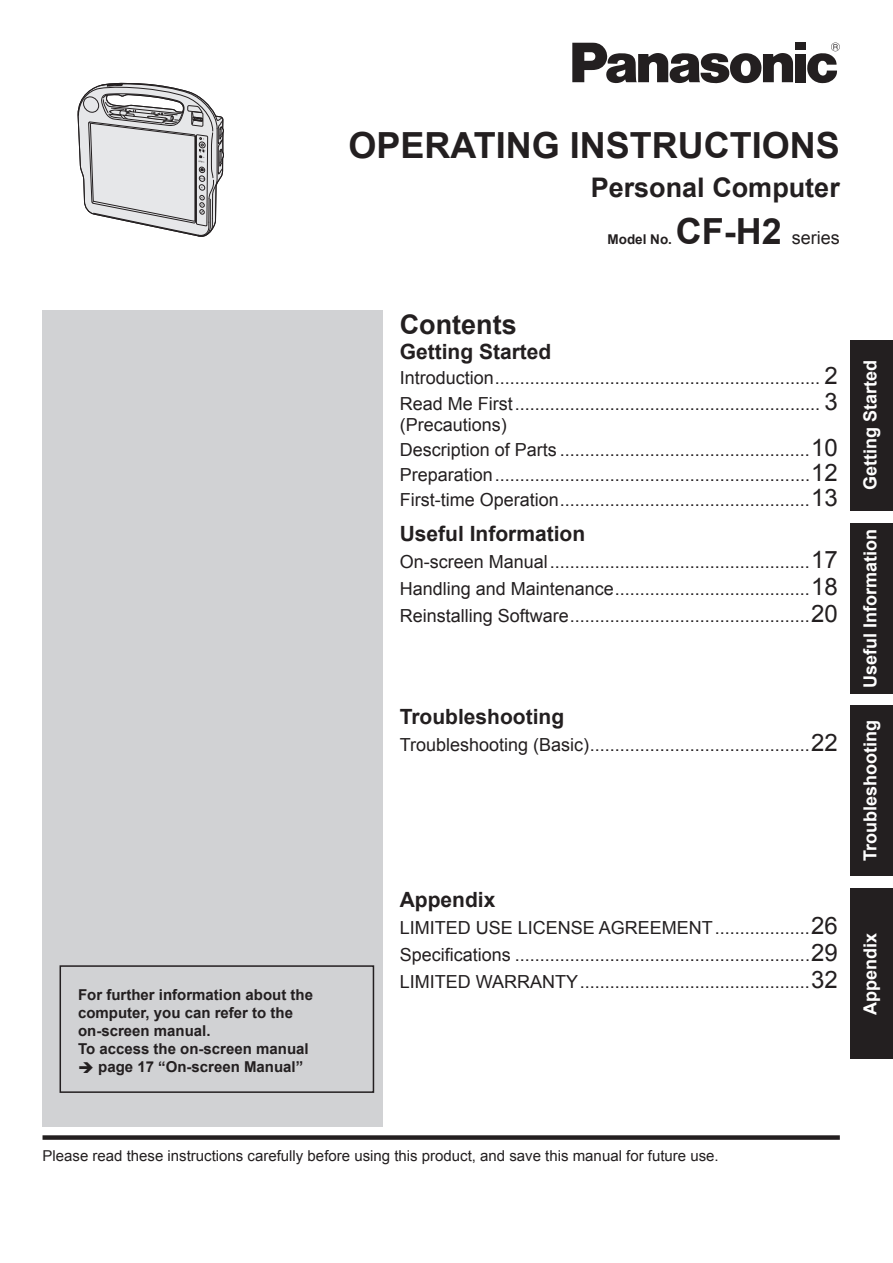
<style>
.page{position:relative;width:893px;height:1263px;background:#fff}
.page>*{position:absolute;margin:0;border:0;box-sizing:border-box;transform-origin:0 0}
.t1{font:700 36px "Arial";color:#231f20}
.t2{font:700 27px "Arial";color:#231f20}
.t3{font:700 21px "Arial";color:#231f20}
.t4{font:18px/25.2px "Arial";color:#231f20}
.t5{font:700 18px "Arial";color:#fff}
.t6{font:700 15px/18px "Arial";color:#231f20}
.t7{font:15px "Arial";color:#231f20}
.t8{font:700 13.5px "Arial";color:#231f20}
.s1{font-weight:700;font-size:36px}
.s2{font-size:24px}
</style>
<div class="page">
<div style="left:43px;top:310px;width:340px;height:817px;background:#d1d2d4"></div>
<div style="left:43px;top:1135px;width:797px;height:5px;background:#231f20"></div>
<div style="left:60px;top:965px;width:314px;height:128px;border:2px solid #231f20"></div>
<div style="left:850px;top:340px;width:43px;height:170px;background:#231f20"></div>
<div style="left:850px;top:523px;width:43px;height:170px;background:#231f20"></div>
<div style="left:850px;top:706px;width:43px;height:170px;background:#231f20"></div>
<div style="left:850px;top:889px;width:43px;height:170px;background:#231f20"></div>
<div style="left:795px;top:43px;width:11px;height:7px;background:#231f20"></div>
<div style="left:795px;top:54px;width:11px;height:28px;background:#231f20"></div>
<svg style="left:572px;top:43px;width:221px;height:40px"></svg>
<svg style="left:807px;top:43px;width:33px;height:40px"></svg>
<svg style="left:78px;top:82px;width:146px;height:155px"></svg>
<p class="t6" style="left:78px;top:985px;width:237px">For further information about the computer, you can refer to the on-screen manual.<br>To access the on-screen manual</p>
<p class="t6" style="left:78px;top:1057px;width:227px">➔ page 17 “On-screen Manual”</p>
<h1 class="t1" style="left:348px;top:126px;width:493px">OPERATING INSTRUCTIONS</h1>
<h2 class="t2" style="left:591px;top:173px;width:251px">Personal Computer</h2>
<p class="t8" style="left:608px;top:231px;width:66px">Model No.</p>
<p class="t4" style="left:676px;top:225px;width:166px"><span class="s1">CF-H2</span> series</p>
<h2 class="t2" style="left:400px;top:309px;width:118px">Contents</h2>
<p class="t3" style="left:400px;top:340px;width:153px">Getting Started</p>
<p class="t4" style="left:400px;top:365px;width:439px">Introduction ................................................................. <span class="s2">2<br></span>Read Me First ............................................................. <span class="s2">3</span></p>
<p class="t4" style="left:400px;top:412px;width:439px">(Precautions)<br>Description of Parts ..................................................<span class="s2">10<br></span>Preparation ...............................................................<span class="s2">12<br></span>First-time Operation ..................................................<span class="s2">13</span></p>
<p class="t3" style="left:400px;top:522px;width:187px">Useful Information</p>
<p class="t4" style="left:400px;top:548px;width:439px;line-height:27px;text-align:justify">On-screen Manual ....................................................<span class="s2">17<br></span>Handling and Maintenance .......................................<span class="s2">18<br></span>Reinstalling Software ................................................<span class="s2">20</span></p>
<p class="t3" style="left:400px;top:705px;width:166px">Troubleshooting</p>
<p class="t4" style="left:400px;top:732px;width:439px">Troubleshooting (Basic) ............................................<span class="s2">22</span></p>
<p class="t3" style="left:400px;top:888px;width:97px">Appendix</p>
<p class="t4" style="left:400px;top:914px;width:439px;line-height:27px;text-align:justify">LIMITED USE LICENSE AGREEMENT ...................<span class="s2">26<br></span>Specifications ...........................................................<span class="s2">29<br></span>LIMITED WARRANTY ..............................................<span class="s2">32</span></p>
<p class="t5" style="left:860px;top:490px;width:132px;rotate:-90deg">Getting Started</p>
<p class="t5" style="left:860px;top:688px;width:161px;rotate:-90deg">Useful Information</p>
<p class="t5" style="left:860px;top:861px;width:143px;rotate:-90deg">Troubleshooting</p>
<p class="t5" style="left:860px;top:1015px;width:84px;rotate:-90deg">Appendix</p>
<p class="t7" style="left:43px;top:1147px;width:678px">Please read these instructions carefully before using this product, and save this manual for future use.</p>
</div>
